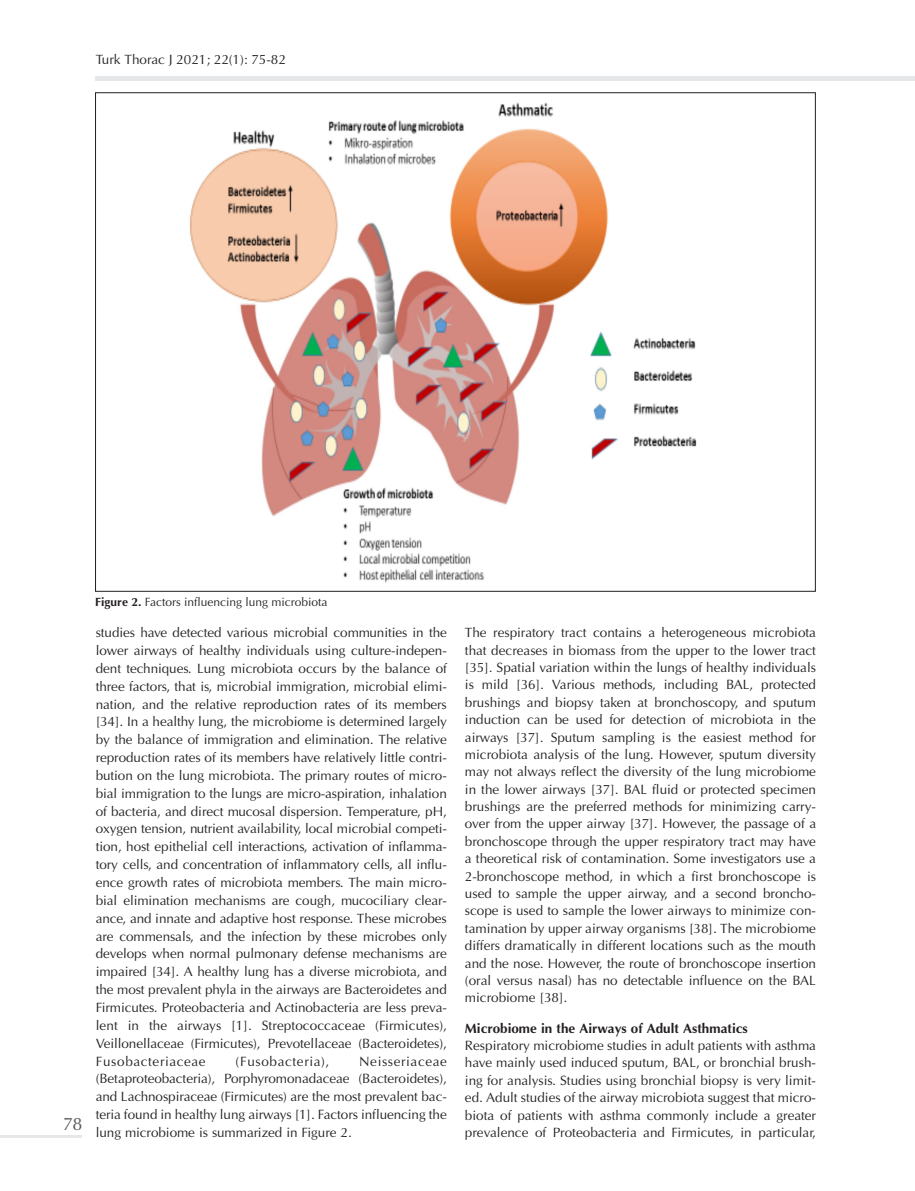
<style>
.page{position:relative;width:915px;height:1191px;background:#fff}
.page>*{position:absolute;margin:0;border:0;box-sizing:border-box;transform-origin:0 0}
.t1{font:18px "Optima Normal Tr";color:#57585a}
.t2{font:13.5px/17.9px "Optima Normal Tr";color:#231f20;text-align:justify}
.t3{font:13.5px "Optima Bold Tr";color:#231f20}
.t4{font:13.5px "Optima Normal Tr";letter-spacing:.045em;color:#231f20}
.t5{font:12px "Optima Normal Tr";color:#231f20}
.s1{font-family:"Optima Bold Tr"}
</style>
<div class="page">
<img style="left:190px;top:102px;width:507px;height:481px">
<hr style="left:96px;top:77px;width:818px;height:4px;background:#e6e7e9">
<hr style="left:0;top:1135px;width:82px;height:3px;background:#e6e7e9">
<p class="t2" style="left:96px;top:51px;width:192px">Turk Thorac J 2021; 22(1): 75-82</p>
<p class="t1" style="left:63px;top:1113px;width:21px">78</p>
<p class="t5" style="left:95px;top:594px;width:234px"><span class="s1">Figure 2.</span> Factors influencing lung microbiota</p>
<p class="t2" style="left:96px;top:623px;width:352px">studies have detected various microbial communities in the lower airways of healthy individuals using culture-indepen&shy;dent techniques. Lung microbiota occurs by the balance of three factors, that is, microbial immigration, microbial elimi&shy;nation, and the relative reproduction rates of its members [34]. In a healthy lung, the microbiome is determined largely by the balance of immigration and elimination. The relative reproduction rates of its members have relatively little contri&shy;bution on the lung microbiota. The primary routes of micro&shy;bial immigration to the lungs are micro-aspiration, inhalation of bacteria, and direct mucosal dispersion. Temperature, pH, oxygen tension, nutrient availability, local microbial competi&shy;tion, host epithelial cell interactions, activation of inflamma&shy;tory cells, and concentration of inflammatory cells, all influ&shy;ence growth rates of microbiota members. The main micro&shy;bial elimination mechanisms are cough, mucociliary clear&shy;ance, and innate and adaptive host response. These microbes are commensals, and the infection by these microbes only develops when normal pulmonary defense mechanisms are impaired [34]. A healthy lung has a diverse microbiota, and the most prevalent phyla in the airways are Bacteroidetes and Firmicutes. Proteobacteria and Actinobacteria are less preva&shy;lent in the airways [1]. Streptococcaceae (Firmicutes), Veillonellaceae (Firmicutes), Prevotellaceae (Bacteroidetes), Fusobacteriaceae</p>
<p class="t4" style="left:235px;top:1053px;width:95px">(Fusobacteria),</p>
<p class="t2" style="left:96px;top:1052px;width:352px;text-indent:263px">Neisseriaceae (Betaproteobacteria), Porphyromonadaceae (Bacteroidetes), and Lachnospiraceae (Firmicutes) are the most prevalent bac&shy;teria found in healthy lung airways [1]. Factors influencing the lung microbiome is summarized in Figure 2.</p>
<p class="t2" style="left:464px;top:624px;width:352px;line-height:17.4px">The respiratory tract contains a heterogeneous microbiota that decreases in biomass from the upper to the lower tract [35]. Spatial variation within the lungs of healthy individuals is mild [36]. Various methods, including BAL, protected brushings and biopsy taken at bronchoscopy, and sputum induction can be used for detection of microbiota in the airways [37]. Sputum sampling is the easiest method for microbiota analysis of the lung. However, sputum diversity may not always reflect the diversity of the lung microbiome in the lower airways [37]. BAL fluid or protected specimen brushings are the preferred methods for minimizing carry&shy;over from the upper airway [37]. However, the passage of a bronchoscope through the upper respiratory tract may have a theoretical risk of contamination. Some investigators use a 2-bronchoscope method, in which a first bronchoscope is used to sample the upper airway, and a second broncho&shy;scope is used to sample the lower airways to minimize con&shy;tamination by upper airway organisms [38]. The microbiome differs dramatically in different locations such as the mouth and the nose. However, the route of bronchoscope insertion (oral versus nasal) has no detectable influence on the BAL microbiome [38].</p>
<p class="t3" style="left:464px;top:1019px;width:284px">Microbiome in the Airways of Adult Asthmatics</p>
<p class="t2" style="left:464px;top:1036px;width:352px;line-height:17.4px">Respiratory microbiome studies in adult patients with asthma have mainly used induced sputum, BAL, or bronchial brush&shy;ing for analysis. Studies using bronchial biopsy is very limit&shy;ed. Adult studies of the airway microbiota suggest that micro&shy;biota of patients with asthma commonly include a greater prevalence of Proteobacteria and Firmicutes, in particular,</p>
</div>
